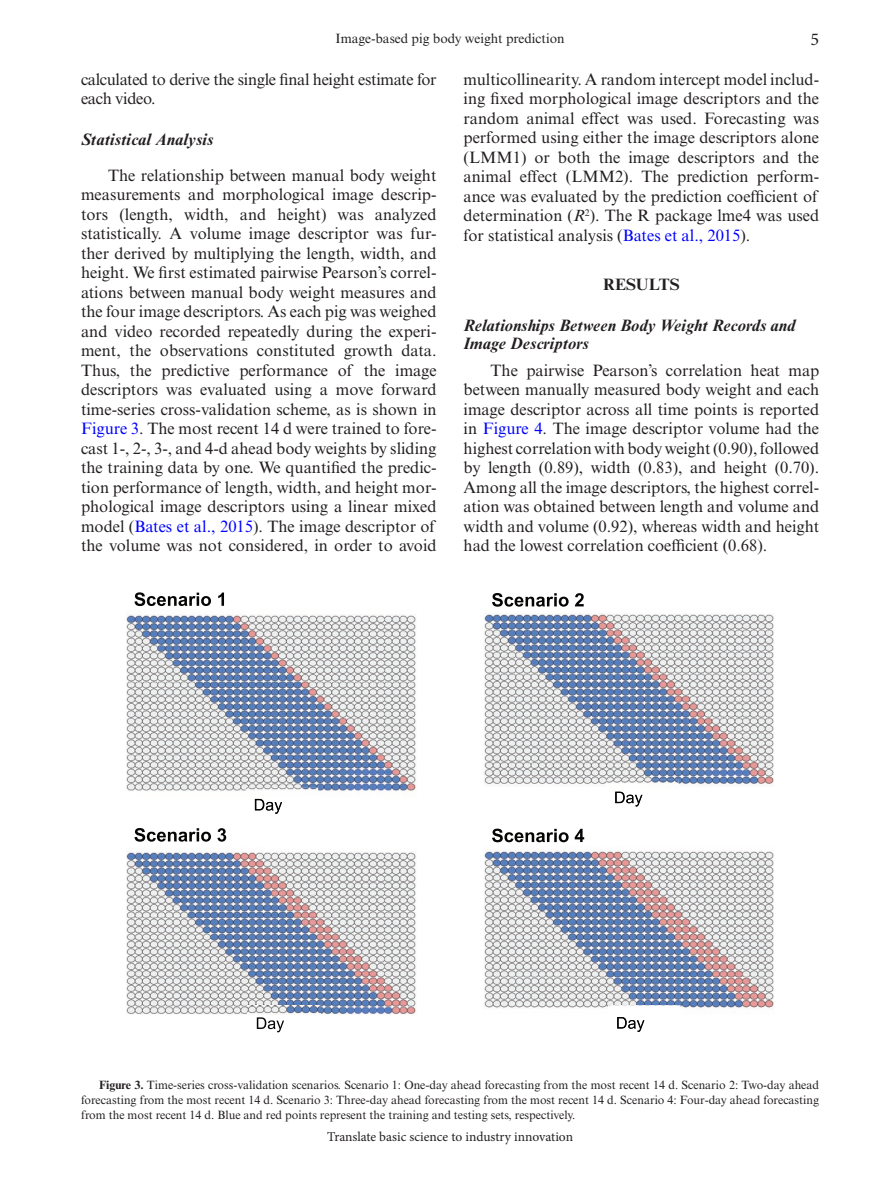
<style>
.page{position:relative;width:891px;height:1188px;background:#fff}
.page>*{position:absolute;margin:0;border:0;box-sizing:border-box;transform-origin:0 0}
.t1{font:18px "Minion Pro";color:#231f20}
.t2{font:16.5px/19.5px "Times New Roman MT Std";color:#231f20;text-align:justify}
.t3{font:italic 700 16.5px/18px "Times New Roman MT Std";color:#231f20}
.t4{font:16.5px/19.5px "Times New Roman MT Std";letter-spacing:-.02em;color:#231f20}
.t5{font:700 16.5px "Times New Roman MT Std";color:#231f20}
.t6{font:13.5px "Minion Pro";color:#231f20}
.t7{font:13.5px "Times New Roman MT Std";color:#231f20}
.t8{font:12px/15px "Times New Roman MT Std";color:#231f20;text-align:justify}
.s1{color:#00f}
.s2{font-style:italic}
.s3{font-weight:700}
</style>
<div class="page">
<svg style="left:134px;top:592px;width:90px;height:14px"></svg>
<svg style="left:492px;top:593px;width:92px;height:14px"></svg>
<svg style="left:492px;top:828px;width:93px;height:15px"></svg>
<img style="left:126px;top:851px;width:290px;height:164px">
<img style="left:126px;top:614px;width:290px;height:177px">
<img style="left:246px;top:787px;width:72px;height:12px">
<svg style="left:134px;top:799px;width:148px;height:43px"></svg>
<img style="left:484px;top:613px;width:290px;height:173px">
<img style="left:606px;top:780px;width:72px;height:16px">
<img style="left:615px;top:792px;width:27px;height:15px">
<img style="left:484px;top:850px;width:290px;height:159px">
<img style="left:608px;top:1005px;width:72px;height:16px">
<img style="left:617px;top:1017px;width:27px;height:15px">
<img style="left:248px;top:1006px;width:72px;height:27px">
<svg style="left:257px;top:1017px;width:27px;height:15px"></svg>
<p class="t7" style="left:336px;top:30px;width:230px">Image-based pig body weight prediction</p>
<p class="t1" style="left:810px;top:27px;width:10px">5</p>
<p class="t4" style="left:81px;top:69px;width:357px">calculated to derive the single final height estimate for each video.</p>
<p class="t3" style="left:81px;top:130px;width:134px">Statistical Analysis</p>
<p class="t2" style="left:81px;top:165px;width:357px;text-indent:27px">The relationship between manual body weight measurements and morphological image descrip&shy;tors (length, width, and height) was analyzed statistically. A volume image descriptor was fur&shy;ther derived by multiplying the length, width, and height. We first estimated pairwise Pearson’s correl&shy;ations between manual body weight measures and the four image descriptors. As each pig was weighed and video recorded repeatedly during the experi&shy;ment, the observations constituted growth data.<br>Thus, the predictive performance of the image descriptors was evaluated using a move forward time-series cross-validation scheme, as is shown in <span class="s1">Figure 3</span>. The most recent 14 d were trained to fore&shy;cast 1-, 2-, 3-, and 4-d ahead body weights by sliding the training data by one. We quantified the predic&shy;tion performance of length, width, and height mor&shy;phological image descriptors using a linear mixed model (<span class="s1">Bates et al., 2015</span>). The image descriptor of the volume was not considered, in order to avoid</p>
<p class="t2" style="left:464px;top:69px;width:357px">multicollinearity. A random intercept model includ&shy;ing fixed morphological image descriptors and the random animal effect was used. Forecasting was performed using either the image descriptors alone (LMM1) or both the image descriptors and the animal effect (LMM2). The prediction perform&shy;ance was evaluated by the prediction coefficient of determination (<span class="s2">R</span><sup>2</sup>). The R package lme4 was used for statistical analysis (<span class="s1">Bates et al., 2015</span>).</p>
<p class="t5" style="left:603px;top:274px;width:78px">RESULTS</p>
<p class="t3" style="left:464px;top:316px;width:333px">Relationships Between Body Weight Records and<br>Image Descriptors</p>
<p class="t2" style="left:464px;top:360px;width:357px;text-indent:27px">The pairwise Pearson’s correlation heat map between manually measured body weight and each image descriptor across all time points is reported in <span class="s1">Figure 4</span>. The image descriptor volume had the highest correlation with body weight (0.90), followed by length (0.89), width (0.83), and height (0.70).<br>Among all the image descriptors, the highest correl&shy;ation was obtained between length and volume and width and volume (0.92), whereas width and height had the lowest correlation coefficient (0.68).</p>
<p class="t8" style="left:81px;top:1078px;width:740px;text-indent:18px"><span class="s3">Figure 3.</span> Time-series cross-validation scenarios. Scenario 1: One-day ahead forecasting from the most recent 14 d. Scenario 2: Two-day ahead forecasting from the most recent 14 d. Scenario 3: Three-day ahead forecasting from the most recent 14 d. Scenario 4: Four-day ahead forecasting from the most recent 14 d. Blue and red points represent the training and testing sets, respectively.</p>
<p class="t6" style="left:327px;top:1128px;width:247px">Translate basic science to industry innovation</p>
</div>
